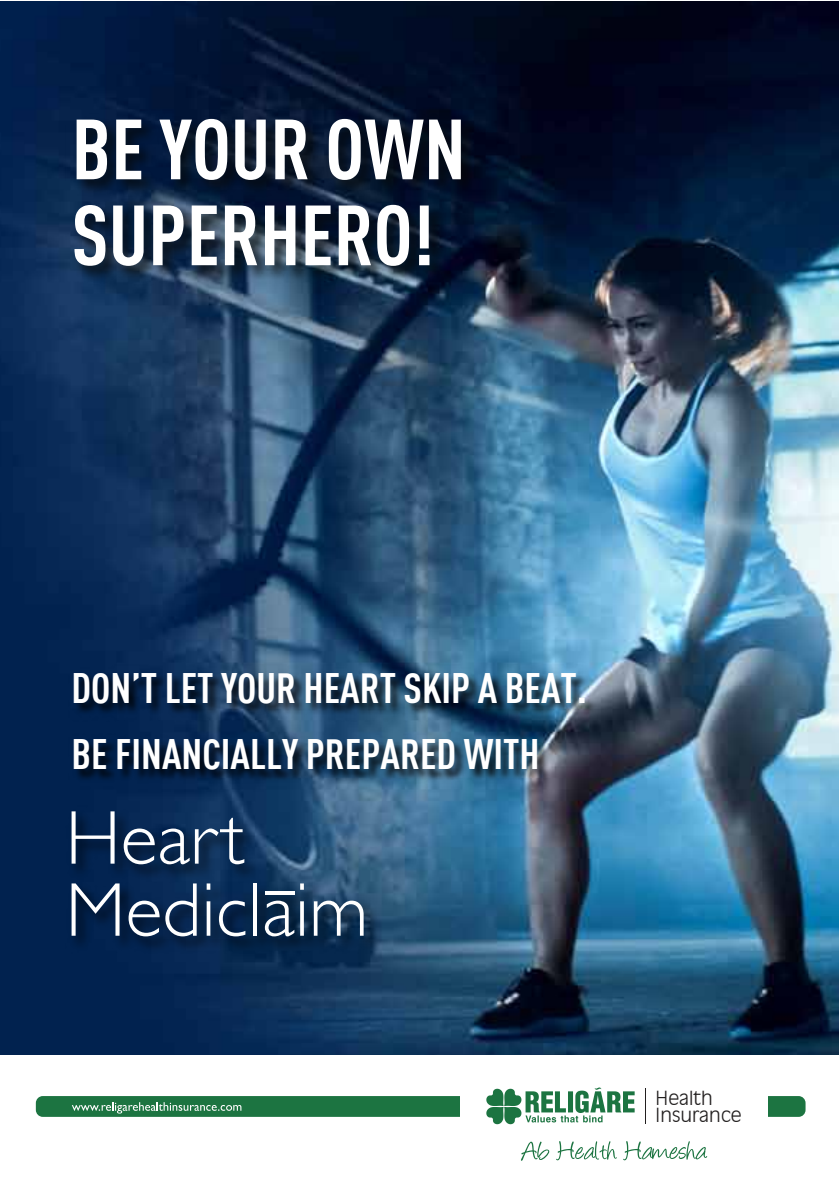
<style>
.page{position:relative;width:839px;height:1196px;background:#fff}
.page>*{position:absolute;margin:0;border:0;box-sizing:border-box;transform-origin:0 0}
.t1{font:700 83.8px/85.8px "DIN Cond";color:#fff}
.t2{font:700 41.6px/65.8px "DIN Cond";color:#fff}
.t3{font:300 19px/16.8px "Incised 901 Greek BT";color:#221f1f}
</style>
<div class="page">
<img style="left:0;top:1px;width:838px;height:1053px">
<img style="left:66px;top:805px;width:317px;height:151px">
<svg style="left:71px;top:811px;width:43px;height:52px"></svg>
<svg style="left:124px;top:828px;width:65px;height:36px"></svg>
<svg style="left:195px;top:817px;width:49px;height:47px"></svg>
<svg style="left:71px;top:883px;width:48px;height:52px"></svg>
<svg style="left:128px;top:900px;width:31px;height:36px"></svg>
<svg style="left:165px;top:883px;width:31px;height:53px"></svg>
<svg style="left:206px;top:901px;width:4px;height:34px"></svg>
<svg style="left:206px;top:883px;width:4px;height:6px"></svg>
<svg style="left:219px;top:900px;width:26px;height:36px"></svg>
<hr style="left:253px;top:883px;width:3px;height:52px;background:#fff">
<svg style="left:265px;top:900px;width:29px;height:36px"></svg>
<svg style="left:300px;top:901px;width:4px;height:34px"></svg>
<svg style="left:300px;top:883px;width:4px;height:6px"></svg>
<svg style="left:313px;top:900px;width:50px;height:35px"></svg>
<hr style="left:265px;top:891px;width:29px;height:4px;background:#fff">
<img style="left:66px;top:102px;width:435px;height:200px">
<img style="left:69px;top:664px;width:532px;height:127px">
<div style="left:36px;top:1095px;width:769px;height:21px;background:#1c7441;border-radius:7px"></div>
<div style="left:459px;top:1081px;width:307px;height:64px;background:#fff"></div>
<svg style="left:521px;top:1141px;width:28px;height:19px"></svg>
<svg style="left:556px;top:1141px;width:60px;height:19px"></svg>
<svg style="left:623px;top:1141px;width:83px;height:19px"></svg>
<svg style="left:486px;top:1087px;width:148px;height:36px"></svg>
<hr style="left:645px;top:1088px;width:1px;height:35px;background:#221f1f">
<svg style="left:72px;top:1102px;width:169px;height:11px"></svg>
<h1 class="t1" style="left:71px;top:104px;width:395px">BE YOUR OWN<br>SUPERHERO!</h1>
<p class="t2" style="left:71px;top:654px;width:516px">DON’T LET YOUR HEART SKIP A BEAT.<br>BE FINANCIALLY PREPARED WITH</p>
<p class="t3" style="left:655px;top:1090px;width:88px">Health<br>Insurance</p>
</div>
